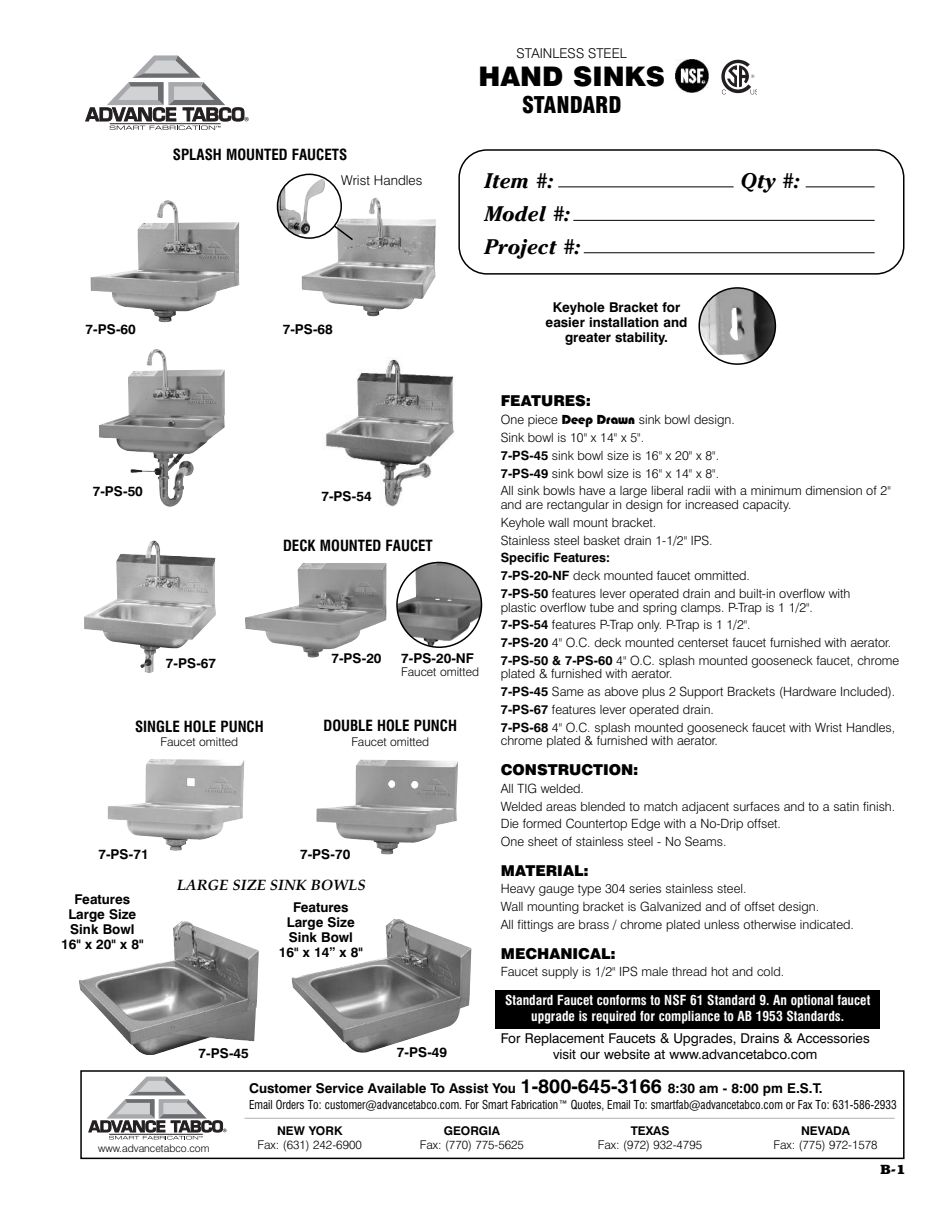
<style>
.page{position:relative;width:945px;height:1215px;background:#fff}
.page>*{position:absolute;margin:0;border:0;box-sizing:border-box;transform-origin:0 0}
.t1{font:900 27px "Swiss 721 BT";color:#000}
.t2{font:900 condensed 22.5px "Swiss 721 BT";color:#000}
.t3{font:italic 700 21px/33px "Cheltenham";color:#000}
.t4{font:700 condensed 15px "Swiss 721 BT";color:#000}
.t5{font:900 15px "Swiss 721 BT";color:#000}
.t6{font:italic 700 15px "Palatino";color:#000}
.t7{font:700 13.5px/15px "Swiss 721 BT";color:#000;text-align:center}
.t8{font:700 condensed 13.5px/16.5px "Swiss 721 BT";color:#fff;text-align:center}
.t9{font:13.5px/16.4px "Swiss 721 BT";color:#000;text-align:center}
.t10{font:300 13.5px "Swiss 721 BT";color:#000}
.t11{font:700 13.5px "Bookman";color:#000}
.t12{font:300 12.75px/17.9px "Swiss 721 BT";color:#000}
.t13{font:condensed 12px "Swiss 721 BT";color:#000;scale:.95 1}
.t14{font:300 12px "Swiss 721 BT";color:#000}
.t15{font:700 12px "Swiss 721 BT";color:#000}
.t16{font:300 10.5px "Swiss 721 BT";color:#000}
.s1{font-family:"Blippo BT";font-weight:900}
.s2{font-weight:700}
.s3{font-size:19.5px}
</style>
<div class="page">
<img style="left:245px;top:563px;width:142px;height:94px">
<svg style="left:396px;top:562px;width:86px;height:86px"></svg>
<svg style="left:458px;top:149px;width:446px;height:126px"></svg>
<hr style="left:558px;top:187px;width:176px;height:1px;background:#000">
<hr style="left:806px;top:187px;width:69px;height:1px;background:#000">
<hr style="left:573px;top:220px;width:302px;height:1px;background:#000">
<hr style="left:584px;top:253px;width:291px;height:1px;background:#000">
<svg style="left:85px;top:55px;width:164px;height:75px"></svg>
<img style="left:675px;top:59px;width:33px;height:34px">
<img style="left:90px;top:200px;width:150px;height:123px">
<img style="left:316px;top:759px;width:142px;height:95px">
<img style="left:107px;top:759px;width:137px;height:92px">
<img style="left:301px;top:198px;width:135px;height:119px">
<img style="left:99px;top:349px;width:126px;height:158px">
<img style="left:326px;top:359px;width:128px;height:147px">
<img style="left:84px;top:540px;width:132px;height:133px">
<img style="left:79px;top:921px;width:180px;height:134px">
<img style="left:291px;top:919px;width:180px;height:134px">
<svg style="left:698px;top:287px;width:78px;height:78px"></svg>
<svg style="left:277px;top:174px;width:78px;height:68px"></svg>
<div style="left:80px;top:1070px;width:825px;height:89px;border:2px solid #000"></div>
<svg style="left:89px;top:1077px;width:138px;height:62px"></svg>
<hr style="left:244px;top:1118px;width:651px;height:1px;background:#b3b3b3">
<div style="left:495px;top:990px;width:385px;height:39px;background:#000"></div>
<svg style="left:721px;top:60px;width:36px;height:34px"></svg>
<p class="t4" style="left:173px;top:146px;width:176px">SPLASH MOUNTED FAUCETS</p>
<p class="t10" style="left:341px;top:175px;width:83px">Wrist Handles</p>
<p class="t7" style="left:86px;top:323px;width:52px">7-PS-60</p>
<p class="t7" style="left:283px;top:323px;width:52px">7-PS-68</p>
<p class="t10" style="left:517px;top:48px;width:112px">STAINLESS STEEL</p>
<h1 class="t1" style="left:479px;top:67px;width:188px">HAND SINKS</h1>
<h2 class="t2" style="left:522px;top:96px;width:101px">STANDARD</h2>
<h3 class="t3" style="left:485px;top:166px;width:70px">Item #:</h3>
<h3 class="t3" style="left:741px;top:166px;width:60px">Qty #:</h3>
<h3 class="t3" style="left:485px;top:199px;width:97px">Model #:<br>Project #:</h3>
<p class="t7" style="left:546px;top:301px;width:143px">Keyhole Bracket for easier installation and greater stability.</p>
<p class="t7" style="left:93px;top:486px;width:52px">7-PS-50</p>
<p class="t7" style="left:321px;top:490px;width:52px">7-PS-54</p>
<p class="t4" style="left:283px;top:537px;width:151px">DECK MOUNTED FAUCET</p>
<p class="t7" style="left:166px;top:657px;width:52px">7-PS-67</p>
<p class="t4" style="left:135px;top:718px;width:130px">SINGLE HOLE PUNCH</p>
<p class="t14" style="left:161px;top:737px;width:79px">Faucet omitted</p>
<p class="t7" style="left:331px;top:652px;width:52px">7-PS-20</p>
<p class="t7" style="left:401px;top:652px;width:74px">7-PS-20-NF</p>
<p class="t14" style="left:401px;top:668px;width:79px">Faucet omitted</p>
<p class="t4" style="left:324px;top:717px;width:135px">DOUBLE HOLE PUNCH</p>
<p class="t14" style="left:351px;top:738px;width:79px">Faucet omitted</p>
<p class="t7" style="left:98px;top:848px;width:52px">7-PS-71</p>
<p class="t7" style="left:300px;top:848px;width:52px">7-PS-70</p>
<p class="t6" style="left:177px;top:879px;width:191px">LARGE SIZE SINK BOWLS</p>
<p class="t7" style="left:61px;top:893px;width:84px">Features<br>Large Size<br>Sink Bowl<br>16" x 20" x 8"</p>
<p class="t7" style="left:279px;top:901px;width:85px">Features<br>Large Size<br>Sink Bowl<br>16" x 14” x 8"</p>
<p class="t7" style="left:199px;top:1047px;width:52px">7-PS-45</p>
<p class="t7" style="left:397px;top:1046px;width:52px">7-PS-49</p>
<p class="t5" style="left:501px;top:396px;width:92px">FEATURES:</p>
<p class="t12" style="left:501px;top:412px;width:391px">One piece <span class="s1">Deep Drawn</span> sink bowl design.<br>Sink bowl is 10" x 14" x 5".<br><span class="s2">7-PS-45</span> sink bowl size is 16" x 20" x 8".<br><span class="s2">7-PS-49</span> sink bowl size is 16" x 14" x 8".<br>All sink bowls have a large liberal radii with a minimum dimension of 2"</p>
<p class="t12" style="left:501px;top:497px;width:292px">and are rectangular in design for increased capacity.<br>Keyhole wall mount bracket.<br>Stainless steel basket drain 1-1/2" IPS.</p>
<p class="t12" style="left:501px;top:550px;width:351px"><span class="s2">Specific Features:<br>7-PS-20-NF</span> deck mounted faucet ommitted.<br><span class="s2">7-PS-50</span> features lever operated drain and built-in overflow with</p>
<p class="t12" style="left:501px;top:599px;width:400px">plastic overflow tube and spring clamps. P-Trap is 1 1/2".<br><span class="s2">7-PS-54</span> features P-Trap only. P-Trap is 1 1/2".<br><span class="s2">7-PS-20</span> 4" O.C. deck mounted centerset faucet furnished with aerator.<br><span class="s2">7-PS-50 &amp; 7-PS-60</span> 4" O.C. splash mounted gooseneck faucet, chrome</p>
<p class="t12" style="left:501px;top:666px;width:396px">plated &amp; furnished with aerator.<br><span class="s2">7-PS-45</span> Same as above plus 2 Support Brackets (Hardware Included).<br><span class="s2">7-PS-67</span> features lever operated drain.<br><span class="s2">7-PS-68</span> 4" O.C. splash mounted gooseneck faucet with Wrist Handles,</p>
<p class="t12" style="left:501px;top:733px;width:219px">chrome plated &amp; furnished with aerator.</p>
<p class="t5" style="left:501px;top:764px;width:139px">CONSTRUCTION:</p>
<p class="t12" style="left:501px;top:781px;width:396px">All TIG welded.<br>Welded areas blended to match adjacent surfaces and to a satin finish.<br>Die formed Countertop Edge with a No-Drip offset.<br>One sheet of stainless steel - No Seams.</p>
<p class="t5" style="left:501px;top:865px;width:90px">MATERIAL:</p>
<p class="t12" style="left:501px;top:881px;width:355px">Heavy gauge type 304 series stainless steel.<br>Wall mounting bracket is Galvanized and of offset design.<br>All fittings are brass / chrome plated unless otherwise indicated.</p>
<p class="t5" style="left:501px;top:948px;width:117px">MECHANICAL:</p>
<p class="t12" style="left:501px;top:964px;width:285px">Faucet supply is 1/2" IPS male thread hot and cold.</p>
<p class="t8" style="left:505px;top:992px;width:367px">Standard Faucet conforms to NSF 61 Standard 9. An optional faucet upgrade is required for compliance to AB 1953 Standards.</p>
<p class="t9" style="left:501px;top:1031px;width:370px">For Replacement Faucets &amp; Upgrades, Drains &amp; Accessories visit our website at www.advancetabco.com</p>
<p class="t7" style="left:249px;top:1082px;width:575px">Customer Service Available To Assist You <span class="s3">1-800-645-3166</span> 8:30 am - 8:00 pm E.S.T.</p>
<p class="t13" style="left:249px;top:1098px;width:684px">Email Orders To: customer@advancetabco.com. For Smart Fabrication™ Quotes, Email To: smartfab@advancetabco.com or Fax To: 631-586-2933</p>
<p class="t15" style="left:277px;top:1127px;width:67px">NEW YORK</p>
<p class="t15" style="left:444px;top:1127px;width:58px">GEORGIA</p>
<p class="t15" style="left:631px;top:1127px;width:40px">TEXAS</p>
<p class="t15" style="left:801px;top:1127px;width:51px">NEVADA</p>
<p class="t16" style="left:98px;top:1144px;width:113px">www.advancetabco.com</p>
<p class="t14" style="left:258px;top:1140px;width:106px">Fax: (631) 242-6900</p>
<p class="t14" style="left:420px;top:1140px;width:106px">Fax: (770) 775-5625</p>
<p class="t14" style="left:598px;top:1140px;width:106px">Fax: (972) 932-4795</p>
<p class="t14" style="left:773px;top:1140px;width:106px">Fax: (775) 972-1578</p>
<p class="t11" style="left:880px;top:1164px;width:27px">B-1</p>
</div>
